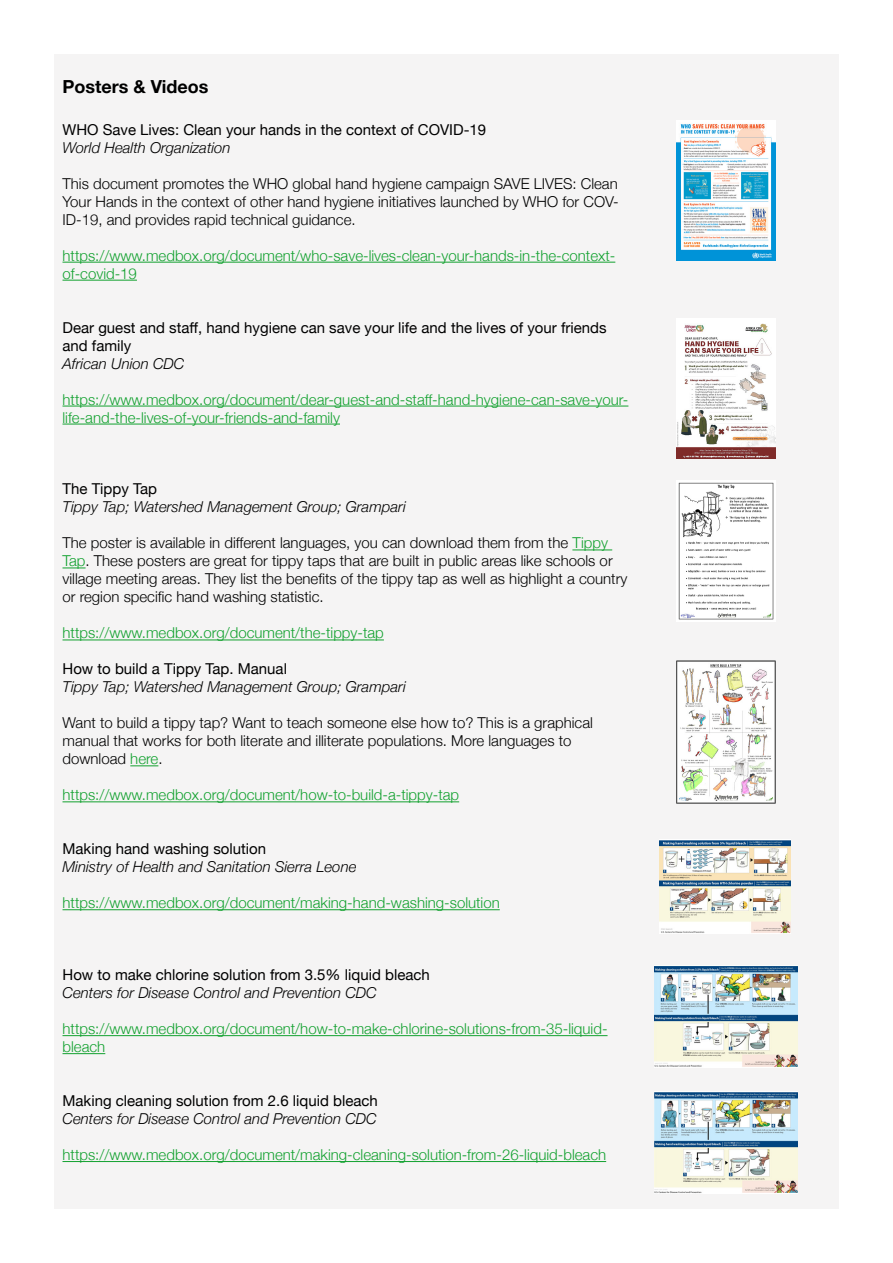
<style>
.page{position:relative;width:893px;height:1263px;background:#fff}
.page>*{position:absolute;margin:0;border:0;box-sizing:border-box;transform-origin:0 0}
.t1{font:700 18px "Helvetica Neue";color:#000}
.t2{font:300 15px/18px "Helvetica Neue";color:#000}
.t3{font:300 15px/18px "Helvetica Neue";color:#12a12f}
.t4{font:15px/18px "Helvetica Neue";color:#000}
.t5{font:italic 300 15px "Helvetica Neue";color:#000}
.s1{color:#12a12f}
</style>
<div class="page">
<div style="left:54px;top:54px;width:785px;height:1155px;background:#f5f4f4"></div>
<hr style="left:63px;top:262px;width:552px;height:1px;background:#12a12f">
<hr style="left:63px;top:280px;width:74px;height:1px;background:#12a12f">
<img style="left:676px;top:120px;width:100px;height:141px">
<hr style="left:63px;top:406px;width:565px;height:1px;background:#12a12f">
<hr style="left:63px;top:424px;width:277px;height:1px;background:#12a12f">
<img style="left:676px;top:318px;width:100px;height:140px">
<hr style="left:572px;top:550px;width:40px;height:1px;background:#12a12f">
<svg style="left:63px;top:568px;width:23px;height:1px"></svg>
<hr style="left:63px;top:640px;width:321px;height:1px;background:#12a12f">
<img style="left:676px;top:480px;width:100px;height:142px">
<svg style="left:130px;top:765px;width:28px;height:1px"></svg>
<hr style="left:63px;top:801px;width:396px;height:1px;background:#12a12f">
<img style="left:676px;top:660px;width:100px;height:143px">
<hr style="left:63px;top:909px;width:437px;height:1px;background:#12a12f">
<img style="left:659px;top:840px;width:131px;height:93px">
<hr style="left:63px;top:1035px;width:545px;height:1px;background:#12a12f">
<hr style="left:63px;top:1053px;width:42px;height:1px;background:#12a12f">
<img style="left:655px;top:966px;width:143px;height:102px">
<hr style="left:63px;top:1161px;width:543px;height:1px;background:#12a12f">
<img style="left:655px;top:1092px;width:143px;height:102px">
<p class="t1" style="left:63px;top:70px;width:147px">Posters &amp; Videos</p>
<p class="t4" style="left:63px;top:119px;width:425px">WHO Save Lives: Clean your hands in the context of COVID-19</p>
<p class="t5" style="left:63px;top:135px;width:170px">World Health Organization</p>
<p class="t2" style="left:63px;top:173px;width:558px;text-align:justify">This document promotes the WHO global hand hygiene campaign SAVE LIVES: Clean Your Hands in the context of other hand hygiene initiatives launched by WHO for COV-ID-19, and provides rapid technical guidance.</p>
<p class="t3" style="left:63px;top:245px;width:554px">https://www.medbox.org/document/who-save-lives-clean-your-hands-in-the-context&shy;of-covid-19</p>
<p class="t4" style="left:63px;top:317px;width:546px">Dear guest and staff, hand hygiene can save your life and the lives of your friends and family</p>
<p class="t5" style="left:63px;top:351px;width:123px">African Union CDC</p>
<p class="t3" style="left:63px;top:389px;width:567px">https://www.medbox.org/document/dear-guest-and-staff-hand-hygiene-can-save-your&shy;life-and-the-lives-of-your-friends-and-family</p>
<p class="t4" style="left:63px;top:479px;width:96px">The Tippy Tap</p>
<p class="t5" style="left:63px;top:495px;width:345px">Tippy Tap; Watershed Management Group; Grampari</p>
<p class="t2" style="left:63px;top:533px;width:566px">The poster is available in different languages, you can download them from the <span class="s1">Tippy Tap</span>. These posters are great for tippy taps that are built in public areas like schools or village meeting areas. They list the benefits of the tippy tap as well as highlight a country or region specific hand washing statistic.</p>
<p class="t3" style="left:63px;top:623px;width:323px">https://www.medbox.org/document/the-tippy-tap</p>
<p class="t4" style="left:63px;top:659px;width:226px">How to build a Tippy Tap. Manual</p>
<p class="t5" style="left:63px;top:675px;width:345px">Tippy Tap; Watershed Management Group; Grampari</p>
<p class="t2" style="left:63px;top:713px;width:532px">Want to build a tippy tap? Want to teach someone else how to? This is a graphical manual that works for both literate and illiterate populations. More languages to download <span class="s1">here</span>.</p>
<p class="t3" style="left:63px;top:785px;width:398px">https://www.medbox.org/document/how-to-build-a-tippy-tap</p>
<p class="t4" style="left:63px;top:839px;width:205px">Making hand washing solution</p>
<p class="t5" style="left:63px;top:855px;width:295px">Ministry of Health and Sanitation Sierra Leone</p>
<p class="t3" style="left:63px;top:893px;width:439px">https://www.medbox.org/document/making-hand-washing-solution</p>
<p class="t4" style="left:63px;top:965px;width:369px">How to make chlorine solution from 3.5% liquid bleach</p>
<p class="t5" style="left:63px;top:981px;width:316px">Centers for Disease Control and Prevention CDC</p>
<p class="t3" style="left:63px;top:1019px;width:547px">https://www.medbox.org/document/how-to-make-chlorine-solutions-from-35-liquid&shy;bleach</p>
<p class="t4" style="left:63px;top:1090px;width:317px">Making cleaning solution from 2.6 liquid bleach</p>
<p class="t5" style="left:63px;top:1107px;width:316px">Centers for Disease Control and Prevention CDC</p>
<p class="t3" style="left:63px;top:1145px;width:545px">https://www.medbox.org/document/making-cleaning-solution-from-26-liquid-bleach</p>
</div>
